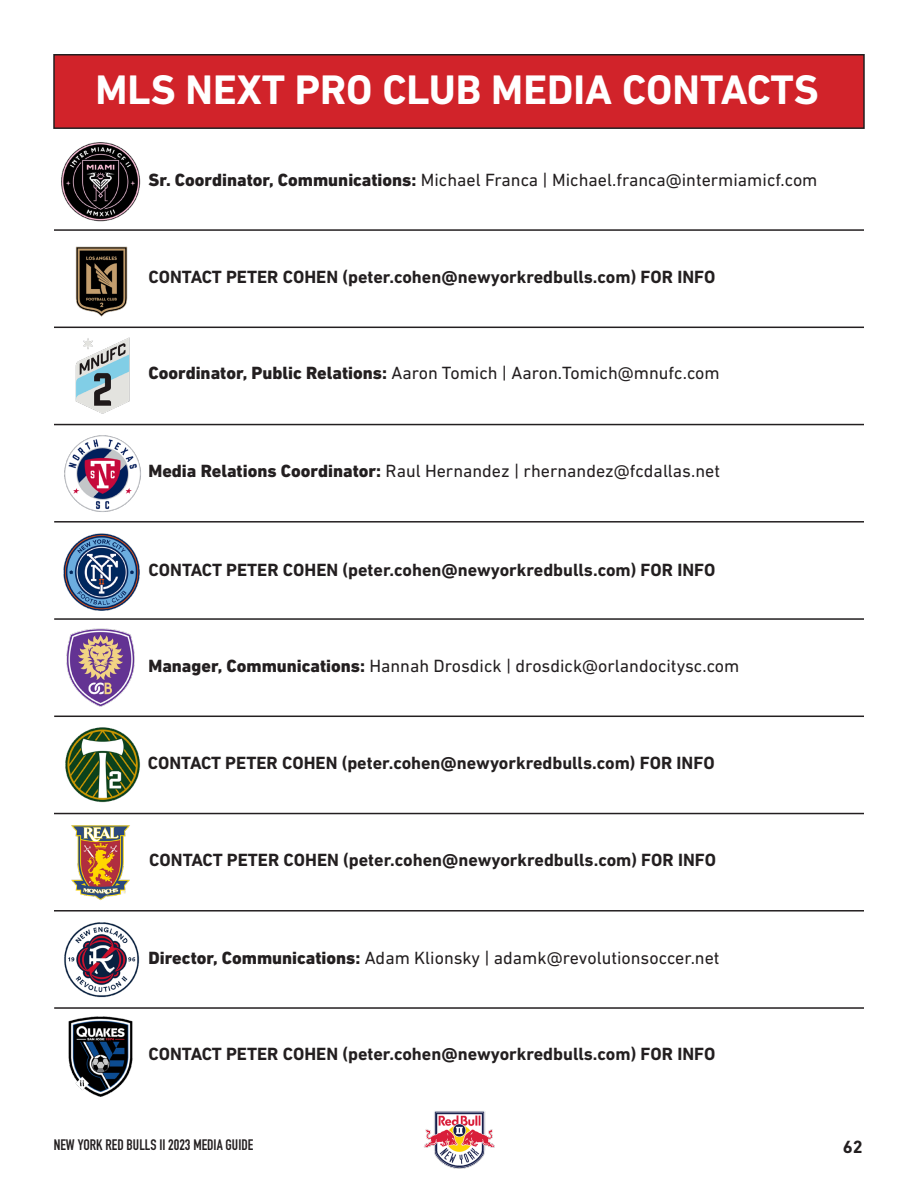
<style>
.page{position:relative;width:918px;height:1188px;background:#fff}
.page>*{position:absolute;margin:0;border:0;box-sizing:border-box;transform-origin:0 0}
.t1{font:700 42px "DIN Next LT Pro";color:#fff}
.t2{font:18px "DIN Next LT Pro";color:#231f20}
.t3{font:700 18px "DIN Next LT Pro";color:#231f20}
.t4{font:700 15px "DIN Condensed";color:#231f20}
.s1{font-weight:800}
</style>
<div class="page">
<img style="left:424px;top:1111px;width:71px;height:58px">
<div style="left:54px;top:55px;width:810px;height:73px;background:#d1232a"></div>
<div style="left:53px;top:54px;width:812px;height:75px;border:2px solid #231f20"></div>
<hr style="left:54px;top:229px;width:810px;height:2px;background:#231f20">
<img style="left:71px;top:825px;width:59px;height:75px">
<hr style="left:54px;top:327px;width:810px;height:1px;background:#231f20">
<hr style="left:54px;top:424px;width:810px;height:1px;background:#231f20">
<hr style="left:54px;top:521px;width:810px;height:2px;background:#231f20">
<hr style="left:54px;top:618px;width:810px;height:2px;background:#231f20">
<hr style="left:54px;top:716px;width:810px;height:1px;background:#231f20">
<hr style="left:54px;top:813px;width:810px;height:1px;background:#231f20">
<hr style="left:54px;top:910px;width:810px;height:2px;background:#231f20">
<hr style="left:54px;top:1007px;width:810px;height:2px;background:#231f20">
<img style="left:75px;top:247px;width:53px;height:70px">
<img style="left:75px;top:337px;width:55px;height:77px">
<img style="left:64px;top:435px;width:77px;height:77px">
<img style="left:63px;top:533px;width:77px;height:78px">
<img style="left:66px;top:628px;width:69px;height:79px">
<img style="left:65px;top:727px;width:75px;height:76px">
<img style="left:64px;top:922px;width:76px;height:76px">
<img style="left:61px;top:142px;width:79px;height:79px">
<img style="left:68px;top:1017px;width:65px;height:80px">
<p class="t1" style="left:96px;top:65px;width:725px">MLS NEXT PRO CLUB MEDIA CONTACTS</p>
<p class="t2" style="left:148px;top:169px;width:671px"><span class="s1">Sr. Coordinator, Communications:</span> Michael Franca | Michael.franca@intermiamicf.com</p>
<p class="t3" style="left:148px;top:266px;width:568px">CONTACT PETER COHEN (peter.cohen@newyorkredbulls.com) FOR INFO</p>
<p class="t2" style="left:148px;top:362px;width:573px"><span class="s1">Coordinator, Public Relations:</span> Aaron Tomich | Aaron.Tomich@mnufc.com</p>
<p class="t2" style="left:148px;top:461px;width:573px"><span class="s1">Media Relations Coordinator:</span> Raul Hernandez | rhernandez@fcdallas.net</p>
<p class="t3" style="left:149px;top:559px;width:568px">CONTACT PETER COHEN (peter.cohen@newyorkredbulls.com) FOR INFO</p>
<p class="t2" style="left:148px;top:655px;width:592px"><span class="s1">Manager, Communications:</span> Hannah Drosdick | drosdick@orlandocitysc.com</p>
<p class="t3" style="left:148px;top:753px;width:568px">CONTACT PETER COHEN (peter.cohen@newyorkredbulls.com) FOR INFO</p>
<p class="t3" style="left:149px;top:850px;width:568px">CONTACT PETER COHEN (peter.cohen@newyorkredbulls.com) FOR INFO</p>
<p class="t2" style="left:148px;top:947px;width:573px"><span class="s1">Director, Communications:</span> Adam Klionsky | adamk@revolutionsoccer.net</p>
<p class="t3" style="left:148px;top:1043px;width:568px">CONTACT PETER COHEN (peter.cohen@newyorkredbulls.com) FOR INFO</p>
<p class="t4" style="left:54px;top:1135px;width:201px">NEW YORK RED BULLS II 2023 MEDIA GUIDE</p>
<p class="t3" style="left:843px;top:1136px;width:22px">62</p>
</div>
